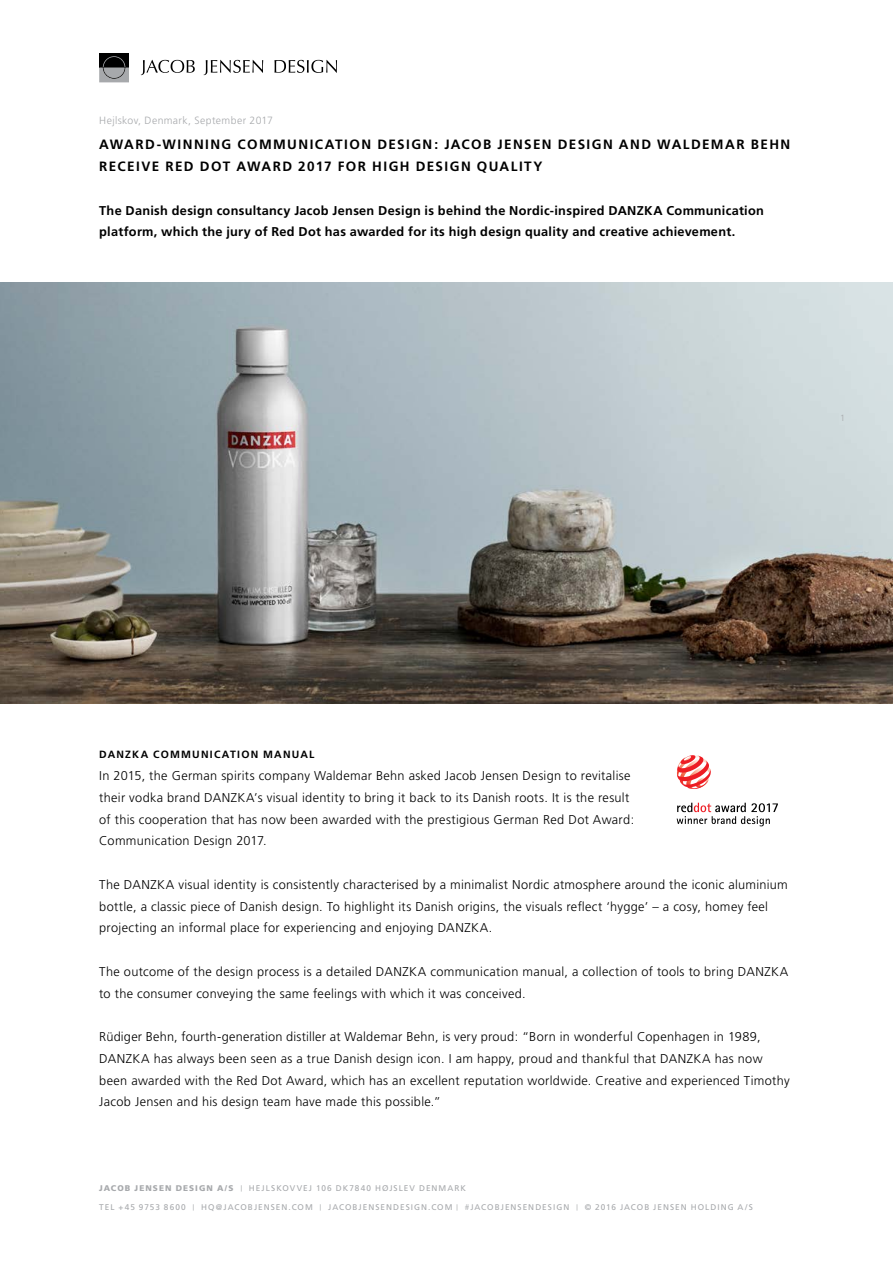
<style>
.page{position:relative;width:893px;height:1263px;background:#fff}
.page>*{position:absolute;margin:0;border:0;box-sizing:border-box;transform-origin:0 0}
.t1{font:700 13.5px/21.8px "Frutiger";letter-spacing:.105em;color:#000}
.t2{font:300 12.75px/21.8px "Frutiger";letter-spacing:.025em;color:#000}
.t3{font:700 12.75px/21.8px "Frutiger";letter-spacing:.02em;color:#000}
.t4{font:300 10.5px "Frutiger";letter-spacing:.035em;color:#a7a9ac}
.t5{font:700 10.5px "Frutiger";letter-spacing:.115em;color:#000}
.t6{font:300 9px "Frutiger";color:#a7a9ac}
.t7{font:8.25px "Frutiger";letter-spacing:.125em;color:#a7a9ac}
.s1{font-weight:900}
.s2{font-size:6.3px}
.s3{font-weight:300}
</style>
<div class="page">
<svg style="left:141px;top:60px;width:54px;height:15px"></svg>
<svg style="left:204px;top:60px;width:59px;height:15px"></svg>
<svg style="left:274px;top:60px;width:63px;height:13px"></svg>
<div style="left:99px;top:53px;width:30px;height:15px;background:#000"></div>
<svg style="left:99px;top:56px;width:30px;height:26px"></svg>
<img style="left:0;top:283px;width:893px;height:421px">
<svg style="left:677px;top:755px;width:34px;height:34px"></svg>
<svg style="left:677px;top:803px;width:101px;height:23px"></svg>
<p class="t4" style="left:99px;top:115px;width:175px">Hejlskov, Denmark, September 2017</p>
<p class="t1" style="left:99px;top:134px;width:692px">AWARD-WINNING COMMUNICATION DESIGN: JACOB JENSEN DESIGN AND WALDEMAR BEHN<br>RECEIVE RED DOT AWARD 2017 FOR HIGH DESIGN QUALITY</p>
<p class="t3" style="left:99px;top:199px;width:666px">The Danish design consultancy Jacob Jensen Design is behind the Nordic-inspired DANZKA Communication platform, which the jury of Red Dot has awarded for its high design quality and creative achievement.</p>
<p class="t6" style="left:840px;top:413px;width:7px">1</p>
<p class="t5" style="left:99px;top:748px;width:217px">DANZKA COMMUNICATION MANUAL</p>
<p class="t2" style="left:99px;top:765px;width:537px">In 2015, the German spirits company Waldemar Behn asked Jacob Jensen Design to revitalise their vodka brand DANZKA’s visual identity to bring it back to its Danish roots. It is the result of this cooperation that has now been awarded with the prestigious German Red Dot Award:<br>Communication Design 2017.</p>
<p class="t2" style="left:99px;top:874px;width:690px">The DANZKA visual identity is consistently characterised by a minimalist Nordic atmosphere around the iconic aluminium bottle, a classic piece of Danish design. To highlight its Danish origins, the visuals reflect ‘hygge’ – a cosy, homey feel projecting an informal place for experiencing and enjoying DANZKA.</p>
<p class="t2" style="left:99px;top:961px;width:691px">The outcome of the design process is a detailed DANZKA communication manual, a collection of tools to bring DANZKA to the consumer conveying the same feelings with which it was conceived.</p>
<p class="t2" style="left:99px;top:1026px;width:692px">Rüdiger Behn, fourth-generation distiller at Waldemar Behn, is very proud: “Born in wonderful Copenhagen in 1989, DANZKA has always been seen as a true Danish design icon. I am happy, proud and thankful that DANZKA has now been awarded with the Red Dot Award, which has an excellent reputation worldwide. Creative and experienced Timothy Jacob Jensen and his design team have made this possible.”</p>
<p class="t7" style="left:99px;top:1183px;width:368px"><span class="s1">JACOB JENSEN DESIGN A/S</span> <span class="s2">|</span> HEJLSKOVVEJ 106 DK7840 HØJSLEV DENMARK</p>
<p class="t7" style="left:99px;top:1203px;width:655px">TEL +45 9753 8600 <span class="s2">|</span> HQ@JACOBJENSEN.COM <span class="s2">|</span> JACOBJENSENDESIGN.COM <span class="s2">|</span> <span class="s3">#</span>JACOBJENSENDESIGN <span class="s2">|</span> © 2016 JACOB JENSEN HOLDING A/S</p>
</div>
